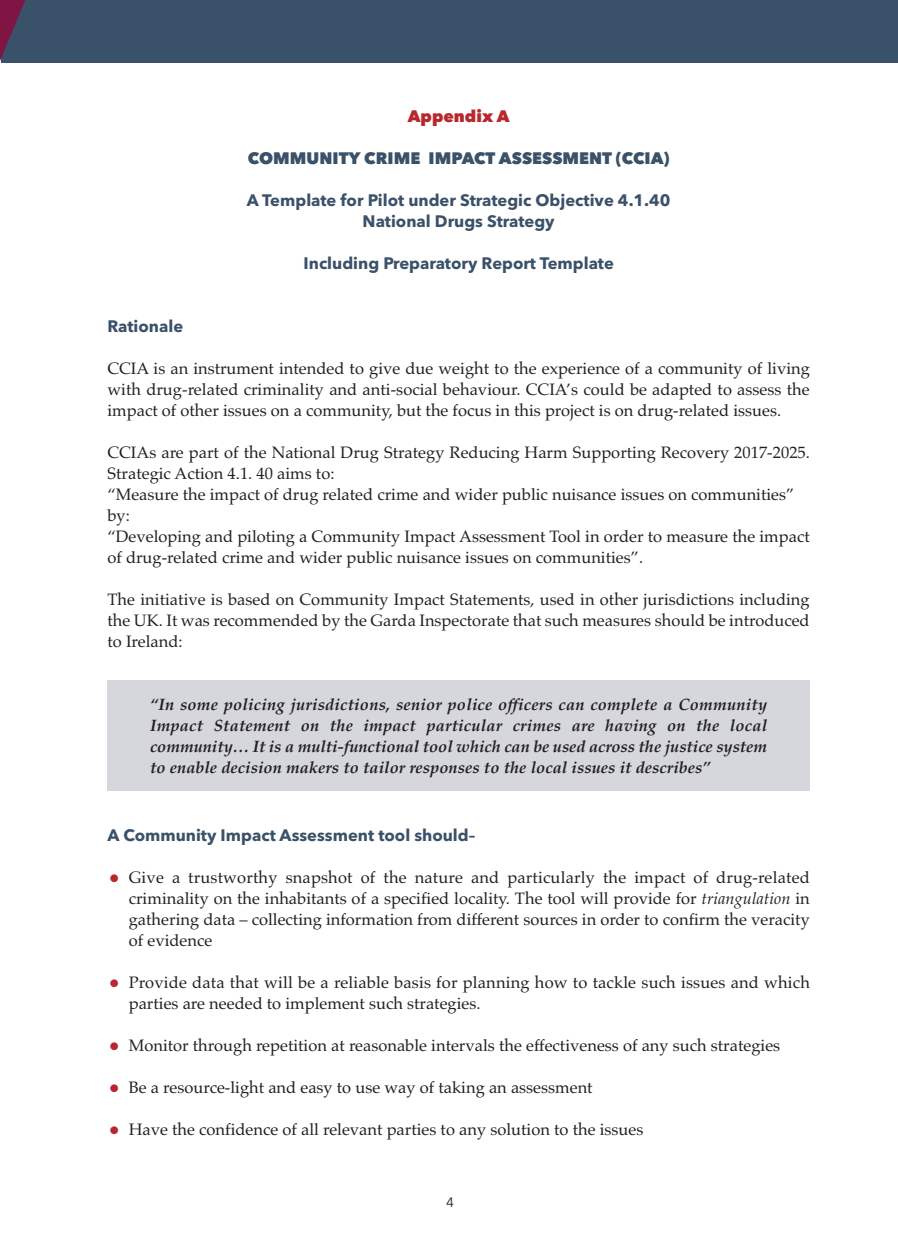
<style>
.page{position:relative;width:898px;height:1259px;background:#fff}
.page>*{position:absolute;margin:0;border:0;box-sizing:border-box;transform-origin:0 0}
.t1{font:16.5px/21px "Palatino";color:#231f20;text-align:justify}
.t2{font:italic 700 16.5px/21px "Palatino";color:#231f20;text-align:justify}
.t3{font:700 16.5px/21px "Avenir Next";color:#395169;text-align:center}
.t4{font:800 16.5px "Avenir Next";color:#395169}
.t5{font:800 16.5px "Avenir Next";color:#b7282e}
.t6{font:13.5px "Avenir Next";color:#231f20}
.s1{font-size:22.5px;color:#b7282e}
.s2{font-style:italic}
</style>
<div class="page">
<div style="left:1px;top:0;width:896px;height:63px;background:#395169"></div>
<div style="left:107px;top:680px;width:702px;height:110px;background:#d5d7dd"></div>
<svg style="left:0;top:0;width:25px;height:61px"></svg>
<p class="t5" style="left:407px;top:106px;width:103px">Appendix A</p>
<p class="t4" style="left:248px;top:148px;width:423px">COMMUNITY CRIME IMPACT ASSESSMENT (CCIA)</p>
<p class="t3" style="left:247px;top:189px;width:425px">A Template for Pilot under Strategic Objective 4.1.40<br>National Drugs Strategy</p>
<p class="t3" style="left:303px;top:252px;width:311px">Including Preparatory Report Template</p>
<p class="t3" style="left:107px;top:315px;width:77px">Rationale</p>
<p class="t1" style="left:107px;top:358px;width:703px">CCIA is an instrument intended to give due weight to the experience of a community of living with drug-related criminality and anti-social behaviour. CCIA’s could be adapted to assess the impact of other issues on a community, but the focus in this project is on drug-related issues.</p>
<p class="t1" style="left:107px;top:442px;width:703px;text-align:left">CCIAs are part of the National Drug Strategy Reducing Harm Supporting Recovery 2017-2025.<br>Strategic Action 4.1. 40 aims to:<br>“Measure the impact of drug related crime and wider public nuisance issues on communities” by:<br>“Developing and piloting a Community Impact Assessment Tool in order to measure the impact of drug-related crime and wider public nuisance issues on communities”.</p>
<p class="t1" style="left:107px;top:589px;width:703px">The initiative is based on Community Impact Statements, used in other jurisdictions including the UK. It was recommended by the Garda Inspectorate that such measures should be introduced to Ireland:</p>
<p class="t2" style="left:150px;top:694px;width:618px">“In some policing jurisdictions, senior police officers can complete a Community Impact Statement on the impact particular crimes are having on the local community… It is a multi-functional tool which can be used across the justice system to enable decision makers to tailor responses to the local issues it describes”</p>
<p class="t3" style="left:107px;top:824px;width:369px">A Community Impact Assessment tool should–</p>
<p class="t1" style="left:129px;top:866px;width:682px;text-indent:-21px"><span class="s1">•</span> Give a trustworthy snapshot of the nature and particularly the impact of drug-related criminality on the inhabitants of a specified locality. The tool will provide for <span class="s2">triangulation</span> in gathering data – collecting information from different sources in order to confirm the veracity of evidence</p>
<p class="t1" style="left:129px;top:971px;width:682px;text-indent:-21px"><span class="s1">•</span> Provide data that will be a reliable basis for planning how to tackle such issues and which parties are needed to implement such strategies.</p>
<p class="t1" style="left:107px;top:1034px;width:674px"><span class="s1">•</span> Monitor through repetition at reasonable intervals the effectiveness of any such strategies</p>
<p class="t1" style="left:107px;top:1076px;width:486px"><span class="s1">•</span> Be a resource-light and easy to use way of taking an assessment</p>
<p class="t1" style="left:107px;top:1118px;width:537px"><span class="s1">•</span> Have the confidence of all relevant parties to any solution to the issues</p>
<p class="t6" style="left:446px;top:1191px;width:9px">4</p>
</div>
